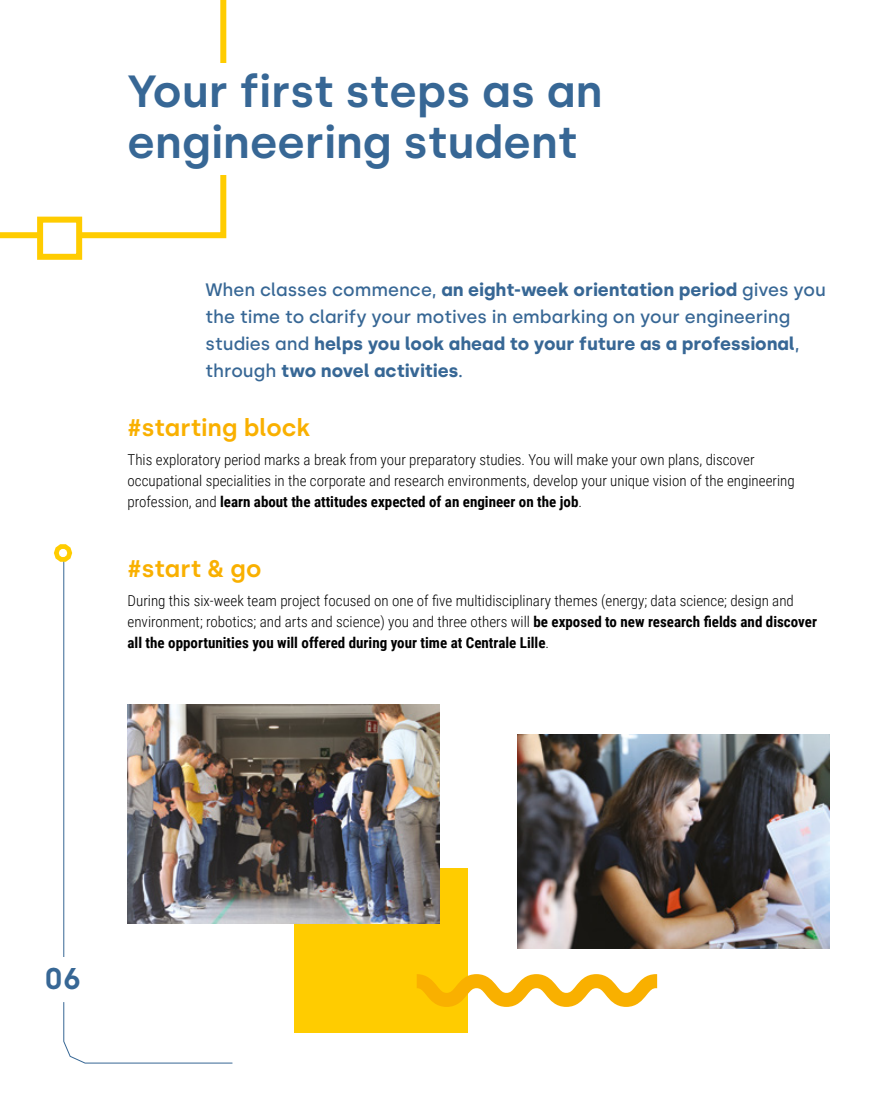
<style>
.page{position:relative;width:893px;height:1106px;background:#fff}
.page>*{position:absolute;margin:0;border:0;box-sizing:border-box;transform-origin:0 0}
.t1{font:600 45px/51px "Silka";color:#376795}
.t2{font:600 30px "Silka";color:#376795}
.t3{font:600 24px "Silka";color:#f9b000}
.t4{font:500 18px/27px "Silka";color:#376795}
.t5{font:300 15px/21px "Roboto Condensed";color:#000}
.s1{font-weight:700}
</style>
<div class="page">
<img style="left:517px;top:735px;width:312px;height:213px">
<div style="left:294px;top:867px;width:173px;height:165px;background:#fc0"></div>
<hr style="left:63px;top:553px;width:1px;height:421px;background:#376795">
<div style="left:44px;top:957px;width:38px;height:43px;background:#fff"></div>
<svg style="left:63px;top:1002px;width:170px;height:61px"></svg>
<svg style="left:54px;top:544px;width:18px;height:18px"></svg>
<svg style="left:0;top:0;width:226px;height:238px"></svg>
<div style="left:37px;top:217px;width:45px;height:43px;background:#fff;border:6px solid #fc0"></div>
<div style="left:128px;top:64px;width:722px;height:111px;background:#fff"></div>
<img style="left:128px;top:704px;width:311px;height:219px">
<svg style="left:417px;top:974px;width:240px;height:32px"></svg>
<h1 class="t1" style="left:128px;top:65px;width:477px">Your first steps as an engineering student</h1>
<p class="t4" style="left:206px;top:276px;width:622px">When classes commence, <span class="s1">an eight-week orientation period</span> gives you the time to clarify your motives in embarking on your engineering studies and <span class="s1">helps you look ahead to your future as a professional</span>, through <span class="s1">two novel activities</span>.</p>
<h3 class="t3" style="left:128px;top:413px;width:184px">#starting block</h3>
<p class="t5" style="left:128px;top:449px;width:669px">This exploratory period marks a break from your preparatory studies. You will make your own plans, discover occupational specialities in the corporate and research environments, develop your unique vision of the engineering profession, and <span class="s1">learn about the attitudes expected of an engineer on the job</span>.</p>
<h3 class="t3" style="left:128px;top:554px;width:135px">#start &amp; go</h3>
<p class="t5" style="left:128px;top:590px;width:691px">During this six-week team project focused on one of five multidisciplinary themes (energy; data science; design and environment; robotics; and arts and science) you and three others will <span class="s1">be exposed to new research fields and discover all the opportunities you will offered during your time at Centrale Lille</span>.</p>
<h2 class="t2" style="left:45px;top:960px;width:39px">06</h2>
</div>
